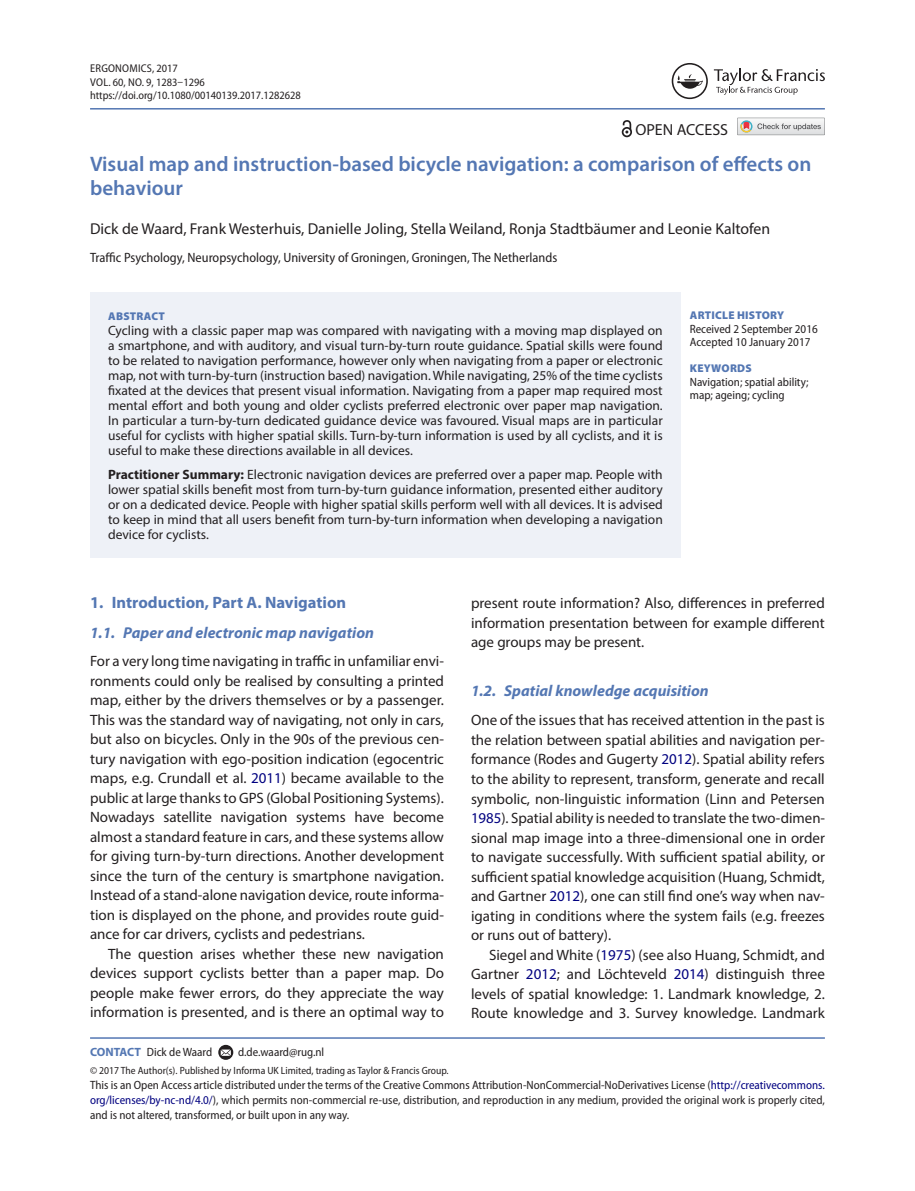
<style>
.page{position:relative;width:915px;height:1191px;background:#fff}
.page>*{position:absolute;margin:0;border:0;box-sizing:border-box;transform-origin:0 0}
.t1{font:600 21px/24px "Myriad Pro";color:#5477b3}
.t2{font:700 16.5px "Myriad Pro";color:#5477b3}
.t3{font:16.05px "Myriad Pro";color:#231f20}
.t4{font:15.75px "Myriad Pro";color:#231f20}
.t5{font:italic 700 15.75px "Myriad Pro";color:#5477b3}
.t6{font:15px/19.5px "Myriad Pro";color:#231f20;text-align:justify}
.t7{font:13.5px/15px "Myriad Pro";color:#231f20;text-align:justify}
.t8{font:semi-condensed 13.5px "Myriad Pro";color:#231f20}
.t9{font:semi-condensed 12px/15px "Myriad Pro";color:#231f20}
.t10{font:semi-condensed 11.25px/13.5px "Myriad Pro";color:#231f20}
.t11{font:900 11.25px "Myriad Pro";letter-spacing:.02em;color:#5477b3}
.t12{font:semi-condensed 10.5px "Myriad Pro";color:#231f20}
.s1{font-weight:700}
.s2{color:#000080}
.s3{font-weight:700;font-stretch:normal;color:#5477b3}
</style>
<div class="page">
<hr style="left:90px;top:108px;width:734px;height:2px;background:#5477b3">
<div style="left:90px;top:293px;width:590px;height:180px;background:#eef1f7"></div>
<div style="left:90px;top:437px;width:590px;height:120px;background:#eef1f7"></div>
<hr style="left:90px;top:1037px;width:734px;height:1px;background:#5477b3">
<svg style="left:218px;top:1044px;width:15px;height:15px"></svg>
<svg style="left:221px;top:1049px;width:10px;height:6px"></svg>
<svg style="left:713px;top:69px;width:111px;height:26px"></svg>
<svg style="left:671px;top:63px;width:36px;height:36px"></svg>
<svg style="left:621px;top:120px;width:10px;height:17px"></svg>
<svg style="left:737px;top:118px;width:87px;height:17px"></svg>
<p class="t10" style="left:90px;top:62px;width:212px">Ergonomics, 2017<br>VOL. 60, NO. 9, 1283–1296 https://doi.org/10.1080/00140139.2017.1282628</p>
<p class="t3" style="left:635px;top:120px;width:94px">OPEN ACCESS</p>
<h1 class="t1" style="left:90px;top:151px;width:722px">Visual map and instruction-based bicycle navigation: a comparison of effects on behaviour</h1>
<p class="t4" style="left:90px;top:219px;width:681px">Dick de Waard, Frank Westerhuis, Danielle Joling, Stella Weiland, Ronja Stadtbäumer and Leonie Kaltofen</p>
<p class="t8" style="left:90px;top:250px;width:468px">Traffic Psychology, Neuropsychology, University of Groningen, Groningen, The Netherlands</p>
<p class="t11" style="left:108px;top:309px;width:58px">ABSTRACT</p>
<p class="t7" style="left:108px;top:322px;width:556px">Cycling with a classic paper map was compared with navigating with a moving map displayed on a smartphone, and with auditory, and visual turn-by-turn route guidance. Spatial skills were found to be related to navigation performance, however only when navigating from a paper or electronic map, not with turn-by-turn (instruction based) navigation. While navigating, 25% of the time cyclists fixated at the devices that present visual information. Navigating from a paper map required most mental effort and both young and older cyclists preferred electronic over paper map navigation.<br>In particular a turn-by-turn dedicated guidance device was favoured. Visual maps are in particular useful for cyclists with higher spatial skills. Turn-by-turn information is used by all cyclists, and it is useful to make these directions available in all devices.</p>
<p class="t7" style="left:108px;top:466px;width:556px"><span class="s1">Practitioner Summary:</span> Electronic navigation devices are preferred over a paper map. People with lower spatial skills benefit most from turn-by-turn guidance information, presented either auditory or on a dedicated device. People with higher spatial skills perform well with all devices. It is advised to keep in mind that all users benefit from turn-by-turn information when developing a navigation device for cyclists.</p>
<p class="t11" style="left:689px;top:309px;width:96px">ARTICLE HISTORY</p>
<p class="t9" style="left:689px;top:322px;width:129px;line-height:13.5px">Received 2 September 2016<br>Accepted 10 January 2017</p>
<p class="t11" style="left:689px;top:362px;width:63px">KEYWORDS</p>
<p class="t9" style="left:689px;top:375px;width:120px;line-height:13.5px">Navigation; spatial ability; map; ageing; cycling</p>
<p class="t2" style="left:90px;top:592px;width:257px">1. Introduction, Part A. Navigation</p>
<p class="t5" style="left:90px;top:622px;width:285px">1.1. Paper and electronic map navigation</p>
<p class="t6" style="left:90px;top:651px;width:355px">For a very long time navigating in traffic in unfamiliar envi&shy;ronments could only be realised by consulting a printed map, either by the drivers themselves or by a passenger.<br>This was the standard way of navigating, not only in cars, but also on bicycles. Only in the 90s of the previous cen&shy;tury navigation with ego-position indication (egocentric maps, e.g. Crundall et al. <span class="s2">2011</span>) became available to the public at large thanks to GPS (Global Positioning Systems).<br>Nowadays satellite navigation systems have become almost a standard feature in cars, and these systems allow for giving turn-by-turn directions. Another development since the turn of the century is smartphone navigation.<br>Instead of a stand-alone navigation device, route informa&shy;tion is displayed on the phone, and provides route guid&shy;ance for car drivers, cyclists and pedestrians.</p>
<p class="t6" style="left:90px;top:943px;width:355px;text-indent:18px">The question arises whether these new navigation devices support cyclists better than a paper map. Do people make fewer errors, do they appreciate the way information is presented, and is there an optimal way to</p>
<p class="t9" style="left:90px;top:1044px;width:124px"><span class="s3">CONTACT</span> Dick de Waard</p>
<p class="t9" style="left:238px;top:1044px;width:88px">d.de.waard@rug.nl</p>
<p class="t6" style="left:471px;top:593px;width:355px">present route information? Also, differences in preferred information presentation between for example different age groups may be present.</p>
<p class="t5" style="left:471px;top:680px;width:239px">1.2. Spatial knowledge acquisition</p>
<p class="t6" style="left:471px;top:710px;width:355px">One of the issues that has received attention in the past is the relation between spatial abilities and navigation per&shy;formance (Rodes and Gugerty <span class="s2">2012</span>). Spatial ability refers to the ability to represent, transform, generate and recall symbolic, non-linguistic information (Linn and Petersen <span class="s2">1985</span>). Spatial ability is needed to translate the two-dimen&shy;sional map image into a three-dimensional one in order to navigate successfully. With sufficient spatial ability, or sufficient spatial knowledge acquisition (Huang, Schmidt, and Gartner <span class="s2">2012</span>), one can still find one’s way when nav&shy;igating in conditions where the system fails (e.g. freezes or runs out of battery).</p>
<p class="t6" style="left:471px;top:944px;width:355px;text-indent:18px">Siegel and White (<span class="s2">1975</span>) (see also Huang, Schmidt, and Gartner <span class="s2">2012</span>; and Löchteveld <span class="s2">2014</span>) distinguish three levels of spatial knowledge: 1. Landmark knowledge, 2.<br>Route knowledge and 3. Survey knowledge. Landmark</p>
<p class="t12" style="left:90px;top:1064px;width:360px">© 2017 The Author(s). Published by Informa UK Limited, trading as Taylor &amp; Francis Group.</p>
<p class="t9" style="left:90px;top:1077px;width:736px;text-align:justify">This is an Open Access article distributed under the terms of the Creative Commons Attribution-NonCommercial-NoDerivatives License (<span class="s2">http://creativecommons. org/licenses/by-nc-nd/4.0/</span>), which permits non-commercial re-use, distribution, and reproduction in any medium, provided the original work is properly cited, and is not altered, transformed, or built upon in any way.</p>
</div>
